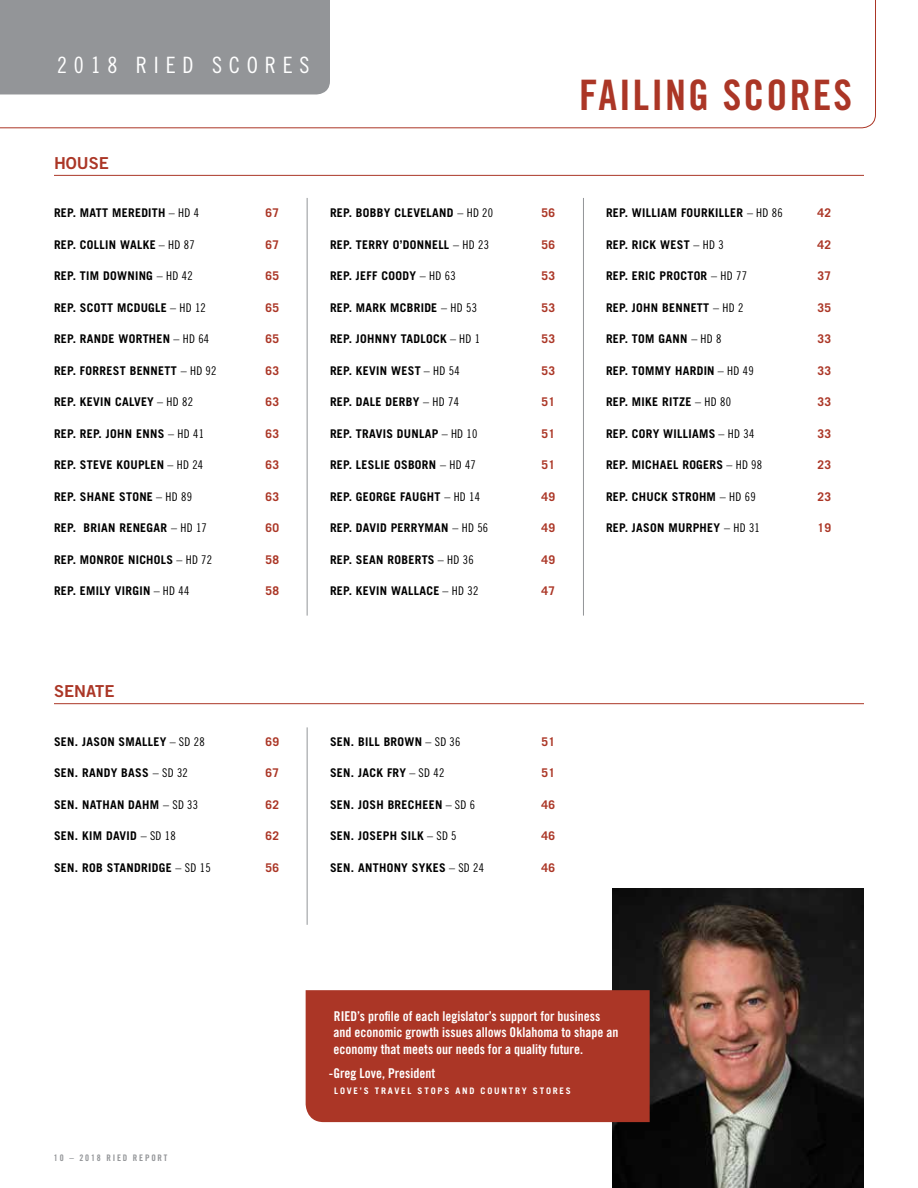
<style>
.page{position:relative;width:918px;height:1188px;background:#fff}
.page>*{position:absolute;margin:0;border:0;box-sizing:border-box;transform-origin:0 0}
.t1{font:42px "Trade Gothic LT Std Bd Cn 20";letter-spacing:.05em;color:#ab3626}
.t2{font:22.5px "Trade Gothic LT Std Cn 18";letter-spacing:.3em;color:#fff}
.t3{font:16.5px "Trade Gothic LT Std Bd 2";color:#ab3626}
.t4{font:13.5px/16.5px "Trade Gothic LT Std Bd Cn 20";color:#fff}
.t5{font:700 12px "Trade Gothic LT Std";letter-spacing:.025em;color:#000}
.t6{font:700 12px "Trade Gothic LT Std";letter-spacing:.025em;color:#ab3626}
.t7{font:700 9px "Trade Gothic LT Std";letter-spacing:.2em;color:#fff}
.t8{font:9px "Trade Gothic LT Std Bd Cn 20";letter-spacing:.2em;color:#939598}
.s1{font-family:"Trade Gothic LT Std Cn 18";font-weight:400}
</style>
<div class="page">
<svg style="left:0;top:0;width:876px;height:128px"></svg>
<div style="left:0;top:0;width:330px;height:94px;background:#939598"></div>
<hr style="left:54px;top:175px;width:810px;height:1px;background:#ab3626">
<hr style="left:54px;top:703px;width:810px;height:1px;background:#ab3626">
<hr style="left:307px;top:198px;width:1px;height:418px;background:#939598">
<hr style="left:307px;top:727px;width:1px;height:198px;background:#939598">
<hr style="left:583px;top:198px;width:1px;height:418px;background:#939598">
<img style="left:612px;top:889px;width:252px;height:299px">
<div style="left:306px;top:990px;width:344px;height:132px;background:#ab3626"></div>
<h2 class="t2" style="left:57px;top:51px;width:254px">2018 RIED SCORES</h2>
<h3 class="t3" style="left:54px;top:153px;width:56px">HOUSE</h3>
<p class="t5" style="left:54px;top:206px;width:147px">REP. MATT MEREDITH <span class="s1">– HD 4</span></p>
<p class="t6" style="left:266px;top:206px;width:15px">67</p>
<p class="t5" style="left:54px;top:237px;width:142px">REP. COLLIN WALKE <span class="s1">– HD 87</span></p>
<p class="t6" style="left:266px;top:237px;width:15px">67</p>
<p class="t5" style="left:54px;top:269px;width:140px">REP. TIM DOWNING <span class="s1">– HD 42</span></p>
<p class="t6" style="left:266px;top:269px;width:15px">65</p>
<p class="t5" style="left:54px;top:300px;width:153px">REP. SCOTT MCDUGLE <span class="s1">– HD 12</span></p>
<p class="t6" style="left:266px;top:300px;width:15px">65</p>
<p class="t5" style="left:54px;top:332px;width:157px">REP. RANDE WORTHEN <span class="s1">– HD 64</span></p>
<p class="t6" style="left:266px;top:332px;width:15px">65</p>
<p class="t5" style="left:54px;top:363px;width:164px">REP. FORREST BENNETT <span class="s1">– HD 92</span></p>
<p class="t6" style="left:266px;top:363px;width:15px">63</p>
<p class="t5" style="left:54px;top:395px;width:141px">REP. KEVIN CALVEY <span class="s1">– HD 82</span></p>
<p class="t6" style="left:266px;top:395px;width:15px">63</p>
<p class="t5" style="left:54px;top:426px;width:152px">REP. REP. JOHN ENNS <span class="s1">– HD 41</span></p>
<p class="t6" style="left:266px;top:426px;width:15px">63</p>
<p class="t5" style="left:54px;top:458px;width:151px">REP. STEVE KOUPLEN <span class="s1">– HD 24</span></p>
<p class="t6" style="left:266px;top:458px;width:15px">63</p>
<p class="t5" style="left:54px;top:489px;width:140px">REP. SHANE STONE <span class="s1">– HD 89</span></p>
<p class="t6" style="left:266px;top:489px;width:15px">63</p>
<p class="t5" style="left:54px;top:521px;width:154px">REP. BRIAN RENEGAR <span class="s1">– HD 17</span></p>
<p class="t6" style="left:265px;top:521px;width:15px">60</p>
<p class="t5" style="left:54px;top:552px;width:160px">REP. MONROE NICHOLS <span class="s1">– HD 72</span></p>
<p class="t6" style="left:266px;top:552px;width:15px">58</p>
<p class="t5" style="left:54px;top:584px;width:137px">REP. EMILY VIRGIN <span class="s1">– HD 44</span></p>
<p class="t6" style="left:266px;top:584px;width:15px">58</p>
<p class="t5" style="left:330px;top:206px;width:165px">REP. BOBBY CLEVELAND <span class="s1">– HD 20</span></p>
<p class="t6" style="left:541px;top:206px;width:15px">56</p>
<p class="t5" style="left:330px;top:237px;width:161px">REP. TERRY O’DONNELL <span class="s1">– HD 23</span></p>
<p class="t6" style="left:542px;top:237px;width:15px">56</p>
<p class="t5" style="left:330px;top:269px;width:127px">REP. JEFF COODY <span class="s1">– HD 63</span></p>
<p class="t6" style="left:542px;top:269px;width:15px">53</p>
<p class="t5" style="left:330px;top:300px;width:149px">REP. MARK MCBRIDE <span class="s1">– HD 53</span></p>
<p class="t6" style="left:542px;top:300px;width:15px">53</p>
<p class="t5" style="left:330px;top:332px;width:152px">REP. JOHNNY TADLOCK <span class="s1">– HD 1</span></p>
<p class="t6" style="left:542px;top:332px;width:15px">53</p>
<p class="t5" style="left:330px;top:363px;width:131px">REP. KEVIN WEST <span class="s1">– HD 54</span></p>
<p class="t6" style="left:542px;top:363px;width:15px">53</p>
<p class="t5" style="left:330px;top:395px;width:131px">REP. DALE DERBY <span class="s1">– HD 74</span></p>
<p class="t6" style="left:542px;top:395px;width:15px">51</p>
<p class="t5" style="left:330px;top:426px;width:149px">REP. TRAVIS DUNLAP <span class="s1">– HD 10</span></p>
<p class="t6" style="left:542px;top:426px;width:15px">51</p>
<p class="t5" style="left:330px;top:458px;width:147px">REP. LESLIE OSBORN <span class="s1">– HD 47</span></p>
<p class="t6" style="left:542px;top:458px;width:15px">51</p>
<p class="t5" style="left:330px;top:489px;width:152px">REP. GEORGE FAUGHT <span class="s1">– HD 14</span></p>
<p class="t6" style="left:542px;top:489px;width:15px">49</p>
<p class="t5" style="left:330px;top:521px;width:160px">REP. DAVID PERRYMAN <span class="s1">– HD 56</span></p>
<p class="t6" style="left:542px;top:521px;width:15px">49</p>
<p class="t5" style="left:330px;top:552px;width:145px">REP. SEAN ROBERTS <span class="s1">– HD 36</span></p>
<p class="t6" style="left:542px;top:552px;width:15px">49</p>
<p class="t5" style="left:330px;top:584px;width:150px">REP. KEVIN WALLACE <span class="s1">– HD 32</span></p>
<p class="t6" style="left:542px;top:584px;width:15px">47</p>
<h1 class="t1" style="left:579px;top:70px;width:275px">FAILING SCORES</h1>
<p class="t5" style="left:606px;top:206px;width:178px">REP. WILLIAM FOURKILLER <span class="s1">– HD 86</span></p>
<p class="t6" style="left:818px;top:206px;width:15px">42</p>
<p class="t5" style="left:606px;top:237px;width:119px">REP. RICK WEST <span class="s1">– HD 3</span></p>
<p class="t6" style="left:818px;top:237px;width:15px">42</p>
<p class="t5" style="left:606px;top:269px;width:143px">REP. ERIC PROCTOR <span class="s1">– HD 77</span></p>
<p class="t6" style="left:818px;top:269px;width:15px">37</p>
<p class="t5" style="left:606px;top:300px;width:139px">REP. JOHN BENNETT <span class="s1">– HD 2</span></p>
<p class="t6" style="left:818px;top:300px;width:15px">35</p>
<p class="t5" style="left:606px;top:332px;width:117px">REP. TOM GANN <span class="s1">– HD 8</span></p>
<p class="t6" style="left:818px;top:332px;width:15px">33</p>
<p class="t5" style="left:606px;top:363px;width:149px">REP. TOMMY HARDIN <span class="s1">– HD 49</span></p>
<p class="t6" style="left:818px;top:363px;width:15px">33</p>
<p class="t5" style="left:606px;top:395px;width:127px">REP. MIKE RITZE <span class="s1">– HD 80</span></p>
<p class="t6" style="left:818px;top:395px;width:15px">33</p>
<p class="t5" style="left:606px;top:426px;width:150px">REP. CORY WILLIAMS <span class="s1">– HD 34</span></p>
<p class="t6" style="left:818px;top:426px;width:15px">33</p>
<p class="t5" style="left:606px;top:458px;width:158px">REP. MICHAEL ROGERS <span class="s1">– HD 98</span></p>
<p class="t6" style="left:818px;top:458px;width:15px">23</p>
<p class="t5" style="left:606px;top:489px;width:151px">REP. CHUCK STROHM <span class="s1">– HD 69</span></p>
<p class="t6" style="left:818px;top:489px;width:15px">23</p>
<p class="t5" style="left:606px;top:521px;width:155px">REP. JASON MURPHEY <span class="s1">– HD 31</span></p>
<p class="t6" style="left:818px;top:521px;width:15px">19</p>
<h3 class="t3" style="left:54px;top:681px;width:62px">SENATE</h3>
<p class="t5" style="left:54px;top:734px;width:152px">SEN. JASON SMALLEY <span class="s1">– SD 28</span></p>
<p class="t6" style="left:266px;top:734px;width:15px">69</p>
<p class="t5" style="left:54px;top:766px;width:135px">SEN. RANDY BASS <span class="s1">– SD 32</span></p>
<p class="t6" style="left:266px;top:766px;width:15px">67</p>
<p class="t5" style="left:54px;top:797px;width:146px">SEN. NATHAN DAHM <span class="s1">– SD 33</span></p>
<p class="t6" style="left:266px;top:797px;width:15px">62</p>
<p class="t5" style="left:54px;top:829px;width:123px">SEN. KIM DAVID <span class="s1">– SD 18</span></p>
<p class="t6" style="left:266px;top:829px;width:15px">62</p>
<p class="t5" style="left:54px;top:860px;width:158px">SEN. ROB STANDRIDGE <span class="s1">– SD 15</span></p>
<p class="t6" style="left:266px;top:860px;width:15px">56</p>
<p class="t5" style="left:330px;top:734px;width:132px">SEN. BILL BROWN <span class="s1">– SD 36</span></p>
<p class="t6" style="left:542px;top:734px;width:15px">51</p>
<p class="t5" style="left:330px;top:766px;width:116px">SEN. JACK FRY <span class="s1">– SD 42</span></p>
<p class="t6" style="left:542px;top:766px;width:15px">51</p>
<p class="t5" style="left:330px;top:797px;width:147px">SEN. JOSH BRECHEEN <span class="s1">– SD 6</span></p>
<p class="t6" style="left:542px;top:797px;width:15px">46</p>
<p class="t5" style="left:330px;top:829px;width:128px">SEN. JOSEPH SILK <span class="s1">– SD 5</span></p>
<p class="t6" style="left:542px;top:829px;width:15px">46</p>
<p class="t5" style="left:330px;top:860px;width:156px">SEN. ANTHONY SYKES <span class="s1">– SD 24</span></p>
<p class="t6" style="left:542px;top:860px;width:15px">46</p>
<p class="t8" style="left:54px;top:1152px;width:115px">10 – 2018 RIED REPORT</p>
<p class="t4" style="left:334px;top:1008px;width:286px">RIED’s profile of each legislator’s support for business and economic growth issues allows Oklahoma to shape an economy that meets our needs for a quality future.</p>
<p class="t4" style="left:329px;top:1065px;width:108px">-Greg Love, President</p>
<p class="t7" style="left:334px;top:1086px;width:238px">LOVE’S TRAVEL STOPS AND COUNTRY STORES</p>
</div>
